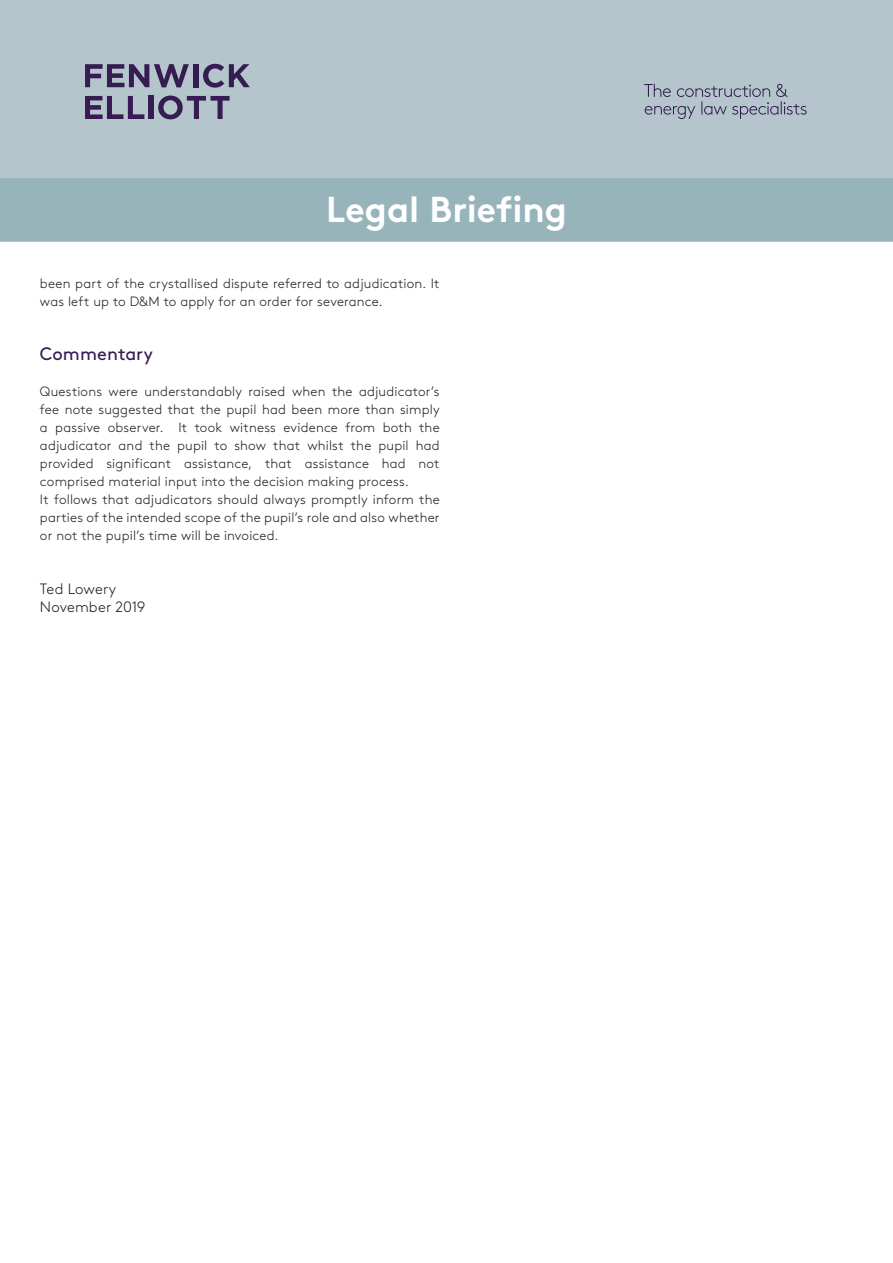
<style>
.page{position:relative;width:893px;height:1263px;background:#fff}
.page>*{position:absolute;margin:0;border:0;box-sizing:border-box;transform-origin:0 0}
._9_12pt_Brown_Light{font:700 36px "Brown";color:#fff}
._9_12pt_Brown_Light-2{font:18px "Brown";letter-spacing:.005em;color:#361c53}
._9_12pt_Brown_Light-3{font:300 15px "Brown";color:#231f20}
._9_12pt_Brown_Light-4{font:300 13.5px/18px "Brown";letter-spacing:.015em;color:#231f20;text-align:justify}
</style>
<div class="page">
<div style="left:0;top:0;width:893px;height:242px;background:#b4c6cc"></div>
<svg style="left:644px;top:84px;width:163px;height:35px"></svg>
<svg style="left:85px;top:64px;width:104px;height:23px"></svg>
<div style="left:193px;top:64px;width:5px;height:23px;background:#361c53"></div>
<svg style="left:203px;top:64px;width:47px;height:24px"></svg>
<svg style="left:85px;top:96px;width:59px;height:23px"></svg>
<div style="left:149px;top:96px;width:5px;height:23px;background:#361c53"></div>
<svg style="left:158px;top:96px;width:72px;height:23px"></svg>
<div style="left:0;top:179px;width:893px;height:62px;background:#98b4bb"></div>
<p class="_9_12pt_Brown_Light" style="left:326px;top:180px;width:242px">Legal Briefing</p>
<p class="_9_12pt_Brown_Light-4" style="left:40px;top:273px;width:401px">been part of the crystallised dispute referred to adjudication. It was left up to D&amp;M to apply for an order for severance.</p>
<p class="_9_12pt_Brown_Light-2" style="left:40px;top:340px;width:114px">Commentary</p>
<p class="_9_12pt_Brown_Light-4" style="left:40px;top:381px;width:401px">Questions were understandably raised when the adjudicator’s fee note suggested that the pupil had been more than simply a passive observer. It took witness evidence from both the adjudicator and the pupil to show that whilst the pupil had provided significant assistance, that assistance had not comprised material input into the decision making process.</p>
<p class="_9_12pt_Brown_Light-4" style="left:40px;top:489px;width:401px">It follows that adjudicators should always promptly inform the parties of the intended scope of the pupil’s role and also whether or not the pupil’s time will be invoiced.</p>
<p class="_9_12pt_Brown_Light-3" style="left:40px;top:578px;width:78px">Ted Lowery</p>
<p class="_9_12pt_Brown_Light-3" style="left:40px;top:596px;width:107px">November 2019</p>
</div>
